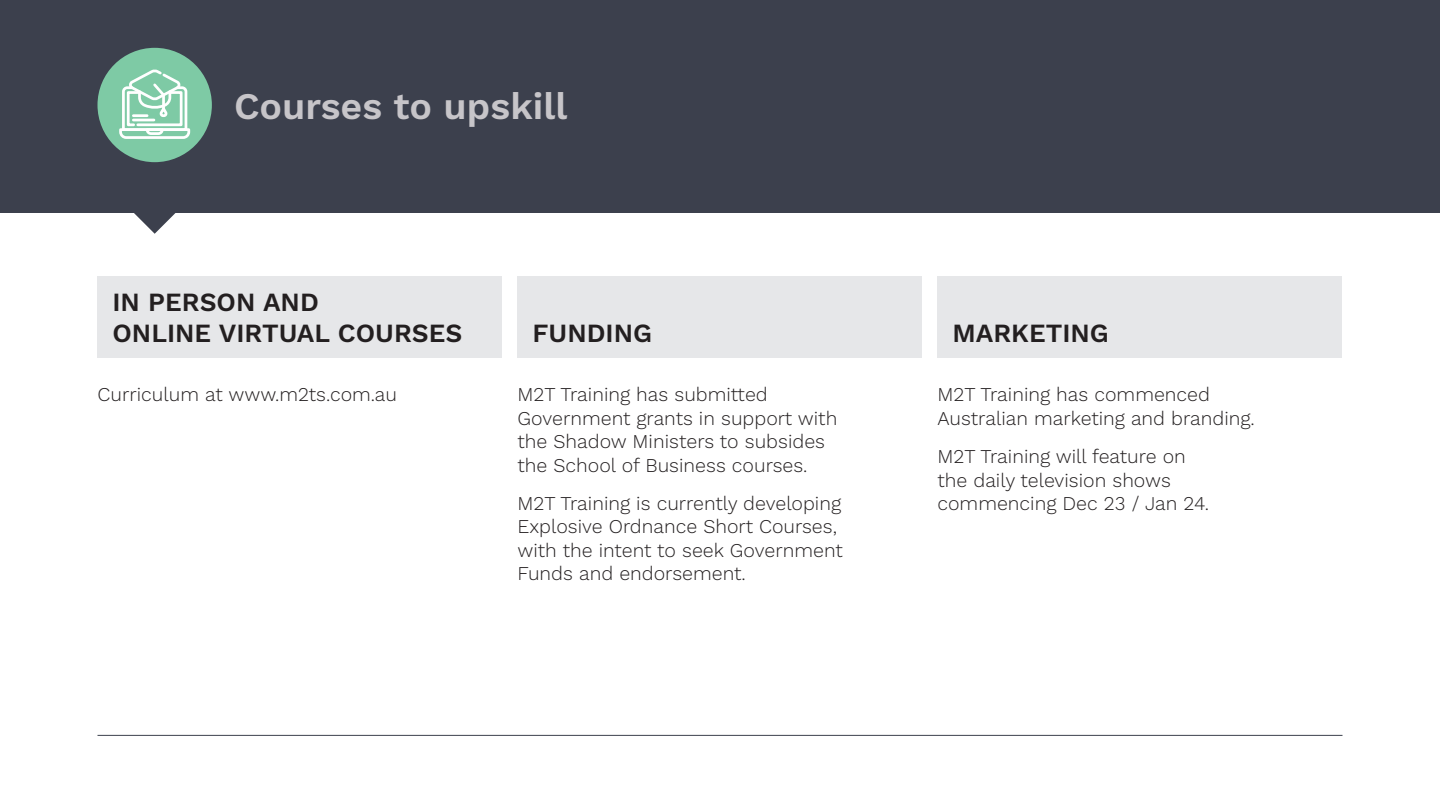
<style>
.page{position:relative;width:1440px;height:810px;background:#fff}
.page>*{position:absolute;margin:0;border:0;box-sizing:border-box;transform-origin:0 0}
.t1{font:600 37.5px "Work Sans";color:#c7c5c9}
.t2{font:600 26.25px/31.5px "Work Sans";color:#231f20}
.t3{font:300 19.5px/23.4px "Work Sans";color:#231f20}
</style>
<div class="page">
<div style="left:0;top:0;width:1440px;height:213px;background:#3c404d"></div>
<svg style="left:134px;top:213px;width:42px;height:21px"></svg>
<div style="left:98px;top:276px;width:404px;height:81px;background:#e6e7e9"></div>
<div style="left:518px;top:276px;width:404px;height:81px;background:#e6e7e9"></div>
<div style="left:938px;top:276px;width:404px;height:81px;background:#e6e7e9"></div>
<div style="left:98px;top:48px;width:114px;height:114px;background:#7ecaa5;border-radius:50%"></div>
<svg style="left:119px;top:69px;width:72px;height:70px"></svg>
<hr style="left:133px;top:119px;width:21px;height:2px;background:#fff">
<hr style="left:133px;top:114px;width:14px;height:3px;background:#fff">
<hr style="left:98px;top:735px;width:1244px;height:1px;background:#3c404d">
<p class="t1" style="left:234px;top:85px;width:335px">Courses to upskill</p>
<p class="t2" style="left:112px;top:288px;width:351px">IN PERSON AND<br>ONLINE VIRTUAL COURSES</p>
<p class="t2" style="left:532px;top:319px;width:121px">FUNDING</p>
<p class="t2" style="left:952px;top:319px;width:158px">MARKETING</p>
<p class="t3" style="left:98px;top:384px;width:301px">Curriculum at www.m2ts.com.au</p>
<p class="t3" style="left:518px;top:384px;width:321px">M2T Training has submitted<br>Government grants in support with the Shadow Ministers to subsides the School of Business courses.</p>
<p class="t3" style="left:518px;top:492px;width:327px">M2T Training is currently developing<br>Explosive Ordnance Short Courses, with the intent to seek Government<br>Funds and endorsement.</p>
<p class="t3" style="left:938px;top:384px;width:319px">M2T Training has commenced<br>Australian marketing and branding.</p>
<p class="t3" style="left:938px;top:446px;width:273px">M2T Training will feature on the daily television shows commencing Dec 23 / Jan 24.</p>
</div>
